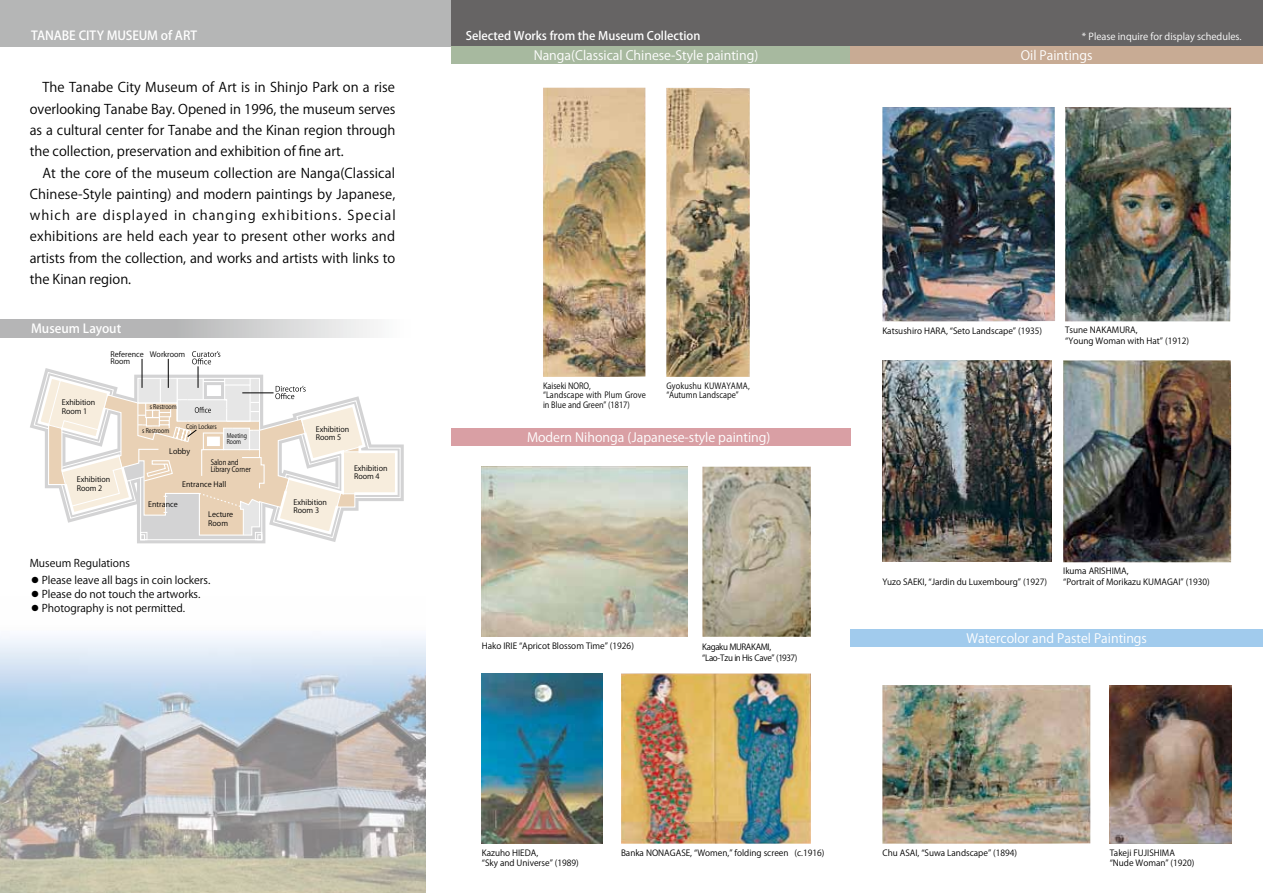
<style>
.page{position:relative;width:1263px;height:893px;background:#fff}
.page>*{position:absolute;margin:0;border:0;box-sizing:border-box;transform-origin:0 0}
.t1{font:13.35px/21.3px "Koz Go Pro";letter-spacing:.01em;color:#000;text-align:justify}
.t2{font:13.35px "Koz Go Pro";letter-spacing:.075em;color:#000}
.t3{font:12.75px "Koz Go Pro";color:#fff}
.t4{font:500 12.45px "Koz Go Pro";letter-spacing:-.005em;color:#fff}
.t5{font:500 11.7px "Koz Go Pro";color:#fff}
.t6{font:10.65px/17px "Koz Go Pro";color:#000}
.t7{font:9.6px "Koz Go Pro";color:#fff}
.t8{font:8.55px/10.6px "Koz Go Pro";color:#000}
.t9{font:8.55px/9.6px "Koz Go Pro";color:#000;scale:.9 1}
.t10{font:8.55px/10.6px "Koz Go Pro";letter-spacing:-.045em;color:#000}
.t11{font:8.55px "Koz Go Pro";letter-spacing:.02em;color:#000;scale:.9 1}
.t12{font:7.5px/8.6px "Koz Go Pro";color:#000}
.t13{font:7.5px/7.5px "Koz Go Pro";color:#000;scale:.85 1}
.t14{font:6.45px/6.4px "Koz Go Pro";color:#000;scale:.85 1}
</style>
<div class="page">
<div style="left:451px;top:0;width:812px;height:47px;background:#666464"></div>
<div style="left:0;top:0;width:451px;height:47px;background:#b5b6b6"></div>
<div style="left:451px;top:47px;width:399px;height:17px;background:#a7b99f"></div>
<div style="left:850px;top:47px;width:413px;height:17px;background:#c8ab94"></div>
<div style="left:451px;top:428px;width:399px;height:17px;background:#d99fa4"></div>
<div style="left:850px;top:629px;width:413px;height:17px;background:#a1cbed"></div>
<svg style="left:0;top:320px;width:374px;height:17px;background:#c6c6c7"></svg>
<img style="left:702px;top:467px;width:109px;height:170px">
<img style="left:621px;top:674px;width:190px;height:170px">
<img style="left:1063px;top:360px;width:168px;height:202px">
<img style="left:882px;top:360px;width:170px;height:202px">
<img style="left:882px;top:107px;width:173px;height:214px">
<img style="left:1065px;top:107px;width:166px;height:214px">
<img style="left:882px;top:685px;width:208px;height:159px">
<img style="left:1110px;top:685px;width:121px;height:159px">
<img style="left:482px;top:674px;width:120px;height:170px">
<img style="left:666px;top:88px;width:84px;height:289px">
<img style="left:543px;top:88px;width:102px;height:289px">
<img style="left:0;top:637px;width:425px;height:256px">
<img style="left:482px;top:467px;width:205px;height:170px">
<svg style="left:30px;top:412px;width:374px;height:131px"></svg>
<svg style="left:36px;top:351px;width:363px;height:189px"></svg>
<p class="t4" style="left:31px;top:27px;width:168px">TANABE CITY MUSEUM of ART</p>
<p class="t1" style="left:30px;top:77px;width:367px;text-indent:13px">The Tanabe City Museum of Art is in Shinjo Park on a rise overlooking Tanabe Bay. Opened in 1996, the museum serves as a cultural center for Tanabe and the Kinan region through the collection, preservation and exhibition of fine art.</p>
<p class="t1" style="left:30px;top:162px;width:367px;text-align:right">At the core of the museum collection are Nanga(Classical<br>Chinese-Style painting) and modern paintings by Japanese,<br>Special</p>
<p class="t1" style="left:30px;top:205px;width:367px;text-align:left">which<br>exhibitions are held each year to present other works and artists from the collection, and works and artists with links to the Kinan region.</p>
<p class="t2" style="left:103px;top:207px;width:67px">displayed</p>
<p class="t2" style="left:192px;top:207px;width:65px">changing</p>
<p class="t2" style="left:262px;top:207px;width:81px">exhibitions.</p>
<p class="t1" style="left:174px;top:205px;width:14px">in</p>
<p class="t1" style="left:76px;top:205px;width:22px">are</p>
<p class="t4" style="left:31px;top:321px;width:92px">Museum Layout</p>
<p class="t12" style="left:62px;top:399px;width:35px">Exhibition</p>
<p class="t12" style="left:62px;top:407px;width:27px">Room 1</p>
<p class="t12" style="left:111px;top:351px;width:35px;line-height:7.5px">Reference<br>Room</p>
<p class="t12" style="left:150px;top:350px;width:37px">Workroom</p>
<p class="t14" style="left:150px;top:403px;width:33px">s Restroom</p>
<p class="t14" style="left:142px;top:427px;width:33px">s Restroom</p>
<p class="t14" style="left:186px;top:423px;width:38px">Coin Lockers</p>
<p class="t12" style="left:169px;top:447px;width:22px">Lobby</p>
<p class="t14" style="left:227px;top:433px;width:25px">Meeting<br>Room</p>
<p class="t12" style="left:77px;top:475px;width:35px">Exhibition<br>Room 2</p>
<p class="t13" style="left:211px;top:459px;width:49px">Salon and<br>Library Corner</p>
<p class="t12" style="left:182px;top:480px;width:45px">Entrance Hall</p>
<p class="t12" style="left:148px;top:500px;width:31px">Entrance</p>
<p class="t12" style="left:208px;top:511px;width:26px">Lecture<br>Room</p>
<p class="t6" style="left:42px;top:555px;width:170px;text-indent:-12px">Museum Regulations<br>Please leave all bags in coin lockers.</p>
<p class="t6" style="left:42px;top:588px;width:160px;line-height:13.8px">Please do not touch the artworks.<br>Photography is not permitted.</p>
<p class="t12" style="left:316px;top:425px;width:35px">Exhibition<br>Room 5</p>
<p class="t12" style="left:294px;top:498px;width:35px">Exhibition<br>Room 3</p>
<p class="t12" style="left:354px;top:464px;width:35px">Exhibition<br>Room 4</p>
<p class="t5" style="left:466px;top:28px;width:236px">Selected Works from the Museum Collection</p>
<p class="t3" style="left:534px;top:47px;width:226px">Nanga(Classical Chinese-Style painting)</p>
<p class="t9" style="left:543px;top:381px;width:116px">Kaiseki NORO,<br>“Landscape with Plum Grove in Blue and Green )“ 1817(</p>
<p class="t11" style="left:666px;top:380px;width:94px">Gyokushu KUWAYAMA,</p>
<p class="t9" style="left:666px;top:391px;width:82px">“Autumn Landscape”</p>
<p class="t3" style="left:527px;top:429px;width:245px">Modern Nihonga (Japanese-style painting(</p>
<p class="t8" style="left:482px;top:641px;width:154px">Hako IRIE “Apricot Blossom Time )“ 1926(</p>
<p class="t10" style="left:702px;top:642px;width:97px">Kagaku MURAKAMI, “Lao-Tzu in His Cave )“ 1937(</p>
<p class="t7" style="left:1082px;top:30px;width:161px">* Please inquire for display schedules.</p>
<p class="t3" style="left:1021px;top:47px;width:73px">Oil Paintings</p>
<p class="t8" style="left:882px;top:325px;width:161px">Katsushiro HARA “, Seto Landscape )“ 1935(</p>
<p class="t8" style="left:1065px;top:325px;width:125px">Tsune NAKAMURA,<br>“Young Woman with Hat )“ 1912(</p>
<p class="t8" style="left:882px;top:577px;width:166px">Yuzo SAEKI “, Jardin du Luxembourg” (1927)</p>
<p class="t8" style="left:1063px;top:566px;width:148px">Ikuma ARISHIMA,<br>“Portrait of Morikazu KUMAGAI )“ 1930(</p>
<p class="t3" style="left:966px;top:630px;width:182px">Watercolor and Pastel Paintings</p>
<p class="t8" style="left:482px;top:848px;width:99px">Kazuho HIEDA,<br>“Sky and Universe )“ 1989(</p>
<p class="t8" style="left:621px;top:848px;width:169px">Banka NONAGASE “, Women ” , folding screen</p>
<p class="t8" style="left:794px;top:848px;width:31px">(c.1916(</p>
<p class="t8" style="left:882px;top:848px;width:136px">Chu ASAI “, Suwa Landscape )“ 1894(</p>
<p class="t8" style="left:1110px;top:848px;width:86px">Takeji FUJISHIMA “Nude Woman )“ 1920(</p>
</div>
